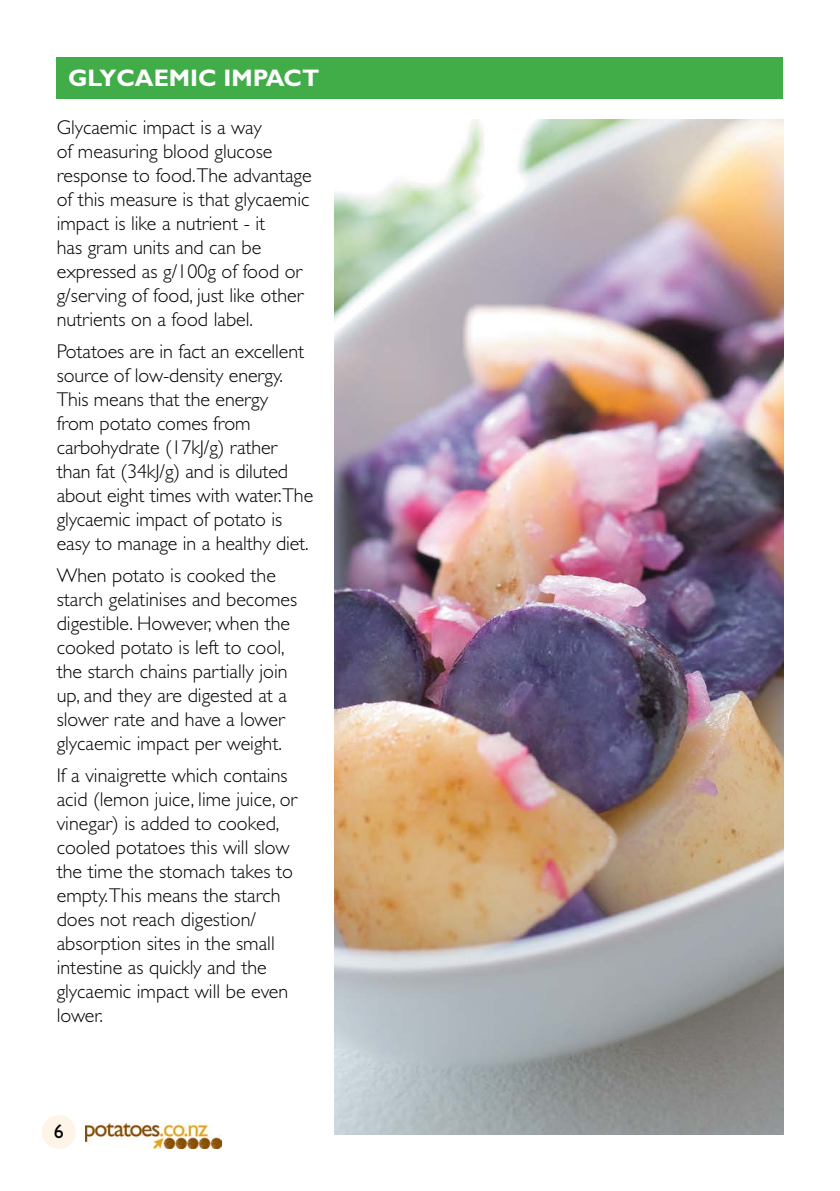
<style>
.page{position:relative;width:840px;height:1191px;background:#fff}
.page>*{position:absolute;margin:0;border:0;box-sizing:border-box;transform-origin:0 0}
.t1{font:700 24px "Gill Sans";color:#fff}
.t2{font:300 20px/24px "Gill Sans";color:#000}
.t3{font:20px "Gill Sans";color:#000}
</style>
<div class="page">
<div style="left:57px;top:57px;width:725px;height:41px;background:#41ad49"></div>
<div style="left:42px;top:1115px;width:34px;height:34px;background:#fef4e7;border-radius:50%"></div>
<img style="left:85px;top:1123px;width:136px;height:25px">
<img style="left:334px;top:119px;width:448px;height:1015px">
<p class="t1" style="left:68px;top:63px;width:253px">GLYCAEMIC IMPACT</p>
<p class="t2" style="left:57px;top:116px;width:256px">Glycaemic impact is a way<br>of measuring blood glucose response to food.The advantage of this measure is that glycaemic impact is like a nutrient - it<br>has gram units and can be expressed as g/100g of food or g/serving of food, just like other nutrients on a food label.</p>
<p class="t2" style="left:57px;top:340px;width:258px">Potatoes are in fact an excellent source of low-density energy.<br>This means that the energy<br>from potato comes from carbohydrate (17kJ/g) rather than fat (34kJ/g) and is diluted about eight times with water.The glycaemic impact of potato is easy to manage in a healthy diet.</p>
<p class="t2" style="left:57px;top:564px;width:242px">When potato is cooked the starch gelatinises and becomes digestible. However, when the cooked potato is left to cool, the starch chains partially join up, and they are digested at a slower rate and have a lower glycaemic impact per weight.</p>
<p class="t2" style="left:57px;top:764px;width:242px">If a vinaigrette which contains acid (lemon juice, lime juice, or vinegar) is added to cooked, cooled potatoes this will slow the time the stomach takes to empty.This means the starch does not reach digestion/ absorption sites in the small intestine as quickly and the glycaemic impact will be even lower.</p>
<p class="t3" style="left:54px;top:1120px;width:11px">6</p>
</div>
